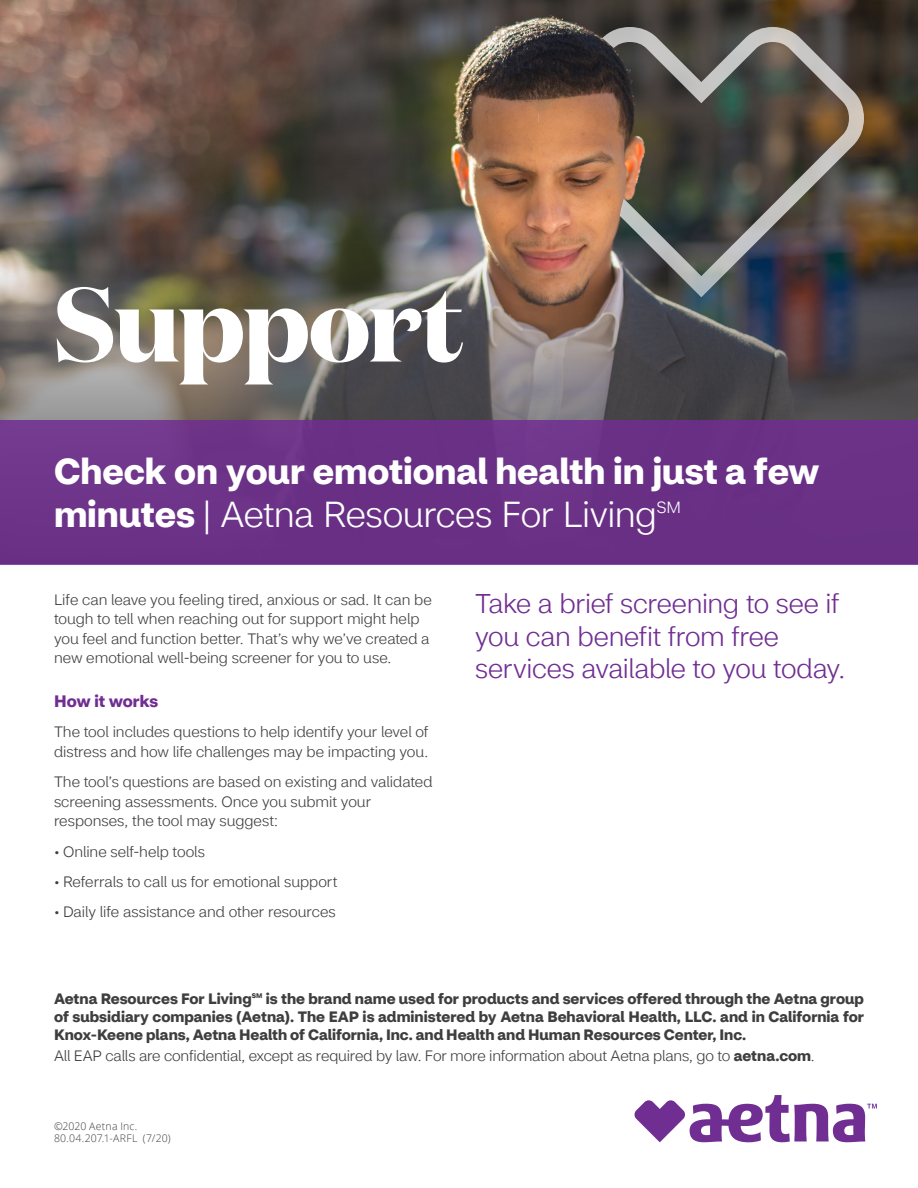
<style>
.page{position:relative;width:918px;height:1188px;background:#fff}
.page>*{position:absolute;margin:0;border:0;box-sizing:border-box;transform-origin:0 0}
.t1{font:700 105px "Domaine Display";letter-spacing:-.02em;color:#fff}
.t2{font:700 36px/43.2px "CVS Health Sans";color:#fff}
.Callout{font:300 27px/32.4px "CVS Health Sans";letter-spacing:-.015em;color:#702d92}
.t3{font:700 16.5px "CVS Health Sans";letter-spacing:-.005em;color:#702d92}
.Body{font:300 15px/19.5px "CVS Health Sans";color:#3e3e3f}
.Disclaimer{font:700 15px/18px "CVS Health Sans";color:#3e3e3f;text-align:justify}
.Disclaimer-2{font:300 15px "CVS Health Sans";letter-spacing:-.015em;color:#3e3e3f}
.t4{font:300 10.5px/12px "Open Sans";letter-spacing:.02em;color:#3e3e3f}
.Disclaimer-3{font:700 6.75px "CVS Health Sans";color:#3e3e3f}
.s1{font-weight:300}
.s2{font-weight:700}
</style>
<div class="page">
<img style="left:0;top:0;width:918px;height:237px">
<svg style="left:539px;top:27px;width:325px;height:210px;background:#5f5a52"></svg>
<svg style="left:634px;top:1095px;width:243px;height:47px"></svg>
<img style="left:0;top:237px;width:918px;height:183px">
<div style="left:0;top:420px;width:918px;height:144px;background:#693086"></div>
<img style="left:539px;top:39px;width:106px;height:177px">
<p class="t1" style="left:54px;top:247px;width:411px">Support</p>
<h1 class="t2" style="left:54px;top:450px;width:767px">Check on your emotional health in just a few minutes <span class="s1">| Aetna Resources For Living</span><sup>SM</sup></h1>
<p class="Body" style="left:54px;top:590px;width:379px">Life can leave you feeling tired, anxious or sad. It can be tough to tell when reaching out for support might help you feel and function better. That’s why we’ve created a new emotional well-being screener for you to use.</p>
<h2 class="t3" style="left:54px;top:691px;width:106px">How it works</h2>
<p class="Body" style="left:54px;top:723px;width:376px">The tool includes questions to help identify your level of distress and how life challenges may be impacting you.</p>
<p class="Body" style="left:54px;top:772px;width:380px">The tool’s questions are based on existing and validated screening assessments. Once you submit your responses, the tool may suggest:</p>
<p class="Body" style="left:54px;top:842px;width:153px">• Online self-help tools</p>
<p class="Body" style="left:54px;top:872px;width:285px">• Referrals to call us for emotional support</p>
<p class="Body" style="left:54px;top:902px;width:283px">• Daily life assistance and other resources</p>
<p class="Callout" style="left:475px;top:588px;width:371px">Take a brief screening to see if you can benefit from free services available to you today.</p>
<p class="Disclaimer" style="left:54px;top:990px;width:199px">Aetna Resources For Living</p>
<p class="Disclaimer-3" style="left:252px;top:991px;width:12px">SM</p>
<p class="Disclaimer" style="left:54px;top:990px;width:812px;text-indent:212px">is the brand name used for products and services offered through the Aetna group of subsidiary companies (Aetna). The EAP is administered by Aetna Behavioral Health, LLC. and in California for Knox-Keene plans, Aetna Health of California, Inc. and Health and Human Resources Center, Inc.</p>
<p class="Disclaimer-2" style="left:54px;top:1047px;width:762px">All EAP calls are confidential, except as required by law. For more information about Aetna plans, go to <span class="s2">aetna.com</span>.</p>
<p class="t4" style="left:54px;top:1120px;width:118px">©2020 Aetna Inc.<br>80.04.207.1-ARFL (7/20)</p>
</div>
